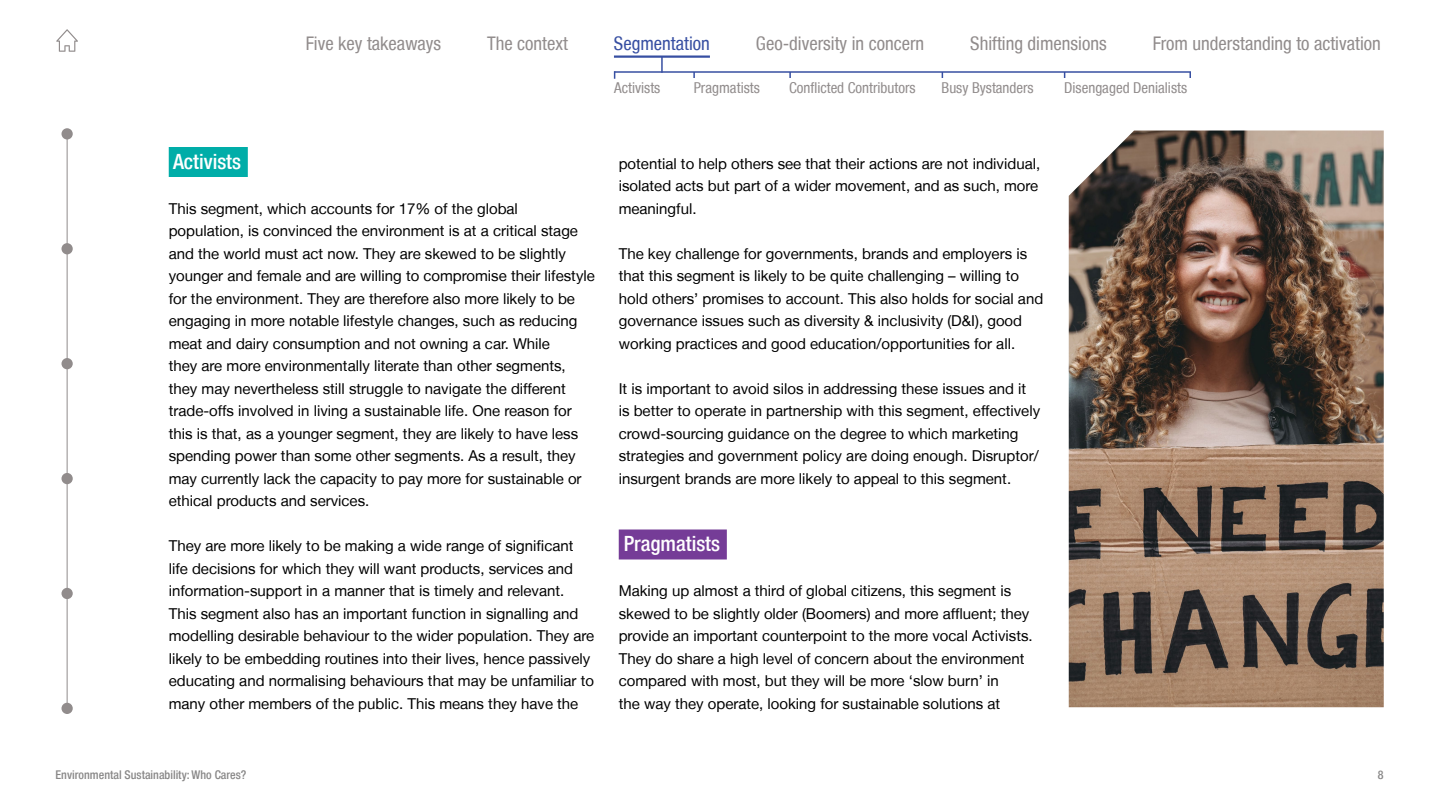
<style>
.page{position:relative;width:1440px;height:810px;background:#fff}
.page>*{position:absolute;margin:0;border:0;box-sizing:border-box;transform-origin:0 0}
.t1{font:500 condensed 21px "Helvetica Neue LT";color:#fff}
.t2{font:condensed 18.75px "Helvetica Neue LT";color:#918c8c}
.t3{font:condensed 18.75px "Helvetica Neue LT";color:#374fa2}
.t4{font:15px/22.5px "Helvetica Neue LT";color:#000}
.t5{font:condensed 15px "Helvetica Neue LT";color:#918c8c}
.t6{font:500 condensed 12px "Helvetica Neue LT";color:#888787}
</style>
<div class="page">
<img style="left:1069px;top:130px;width:315px;height:577px">
<div style="left:169px;top:147px;width:79px;height:30px;background:#00ada8"></div>
<div style="left:619px;top:530px;width:108px;height:30px;background:#753c97"></div>
<hr style="left:614px;top:71px;width:577px;height:2px;background:#374fa2">
<svg style="left:661px;top:58px;width:2px;height:15px"></svg>
<svg style="left:56px;top:29px;width:22px;height:23px"></svg>
<hr style="left:67px;top:134px;width:1px;height:580px;background:#918c8c">
<div style="left:62px;top:128px;width:11px;height:12px;background:#918c8c;border-radius:50%"></div>
<div style="left:62px;top:243px;width:11px;height:11px;background:#918c8c;border-radius:50%"></div>
<div style="left:62px;top:358px;width:11px;height:11px;background:#918c8c;border-radius:50%"></div>
<div style="left:62px;top:473px;width:11px;height:11px;background:#918c8c;border-radius:50%"></div>
<div style="left:62px;top:588px;width:11px;height:11px;background:#918c8c;border-radius:50%"></div>
<div style="left:62px;top:703px;width:11px;height:11px;background:#918c8c;border-radius:50%"></div>
<hr style="left:614px;top:55px;width:96px;height:3px;background:#374fa2">
<p class="t2" style="left:306px;top:33px;width:137px">Five key takeaways</p>
<p class="t2" style="left:487px;top:33px;width:82px">The context</p>
<p class="t3" style="left:614px;top:33px;width:97px">Segmentation</p>
<p class="t2" style="left:756px;top:33px;width:170px">Geo-diversity in concern</p>
<p class="t2" style="left:970px;top:33px;width:138px">Shifting dimensions</p>
<p class="t2" style="left:1153px;top:33px;width:230px">From understanding to activation</p>
<p class="t5" style="left:614px;top:79px;width:48px">Activists</p>
<p class="t5" style="left:694px;top:79px;width:68px">Pragmatists</p>
<p class="t5" style="left:789px;top:79px;width:128px">Conflicted Contributors</p>
<p class="t5" style="left:942px;top:79px;width:94px">Busy Bystanders</p>
<p class="t5" style="left:1064px;top:79px;width:124px">Disengaged Denialists</p>
<h1 class="t1" style="left:173px;top:149px;width:70px">Activists</h1>
<p class="t4" style="left:169px;top:197px;width:428px">This segment, which accounts for 17% of the global population, is convinced the environment is at a critical stage and the world must act now. They are skewed to be slightly younger and female and are willing to compromise their lifestyle for the environment. They are therefore also more likely to be engaging in more notable lifestyle changes, such as reducing meat and dairy consumption and not owning a car. While<br>they are more environmentally literate than other segments, they may nevertheless still struggle to navigate the different trade-offs involved in living a sustainable life. One reason for this is that, as a younger segment, they are likely to have less spending power than some other segments. As a result, they may currently lack the capacity to pay more for sustainable or ethical products and services.</p>
<p class="t4" style="left:169px;top:534px;width:427px">They are more likely to be making a wide range of significant life decisions for which they will want products, services and information-support in a manner that is timely and relevant.<br>This segment also has an important function in signalling and modelling desirable behaviour to the wider population. They are likely to be embedding routines into their lives, hence passively educating and normalising behaviours that may be unfamiliar to many other members of the public. This means they have the</p>
<p class="t4" style="left:619px;top:152px;width:423px">potential to help others see that their actions are not individual, isolated acts but part of a wider movement, and as such, more meaningful.</p>
<p class="t4" style="left:619px;top:242px;width:426px">The key challenge for governments, brands and employers is that this segment is likely to be quite challenging – willing to hold others’ promises to account. This also holds for social and governance issues such as diversity &amp; inclusivity (D&amp;I), good working practices and good education/opportunities for all.</p>
<p class="t4" style="left:619px;top:377px;width:423px">It is important to avoid silos in addressing these issues and it is better to operate in partnership with this segment, effectively crowd-sourcing guidance on the degree to which marketing strategies and government policy are doing enough. Disruptor/ insurgent brands are more likely to appeal to this segment.</p>
<h1 class="t1" style="left:624px;top:531px;width:98px">Pragmatists</h1>
<p class="t4" style="left:619px;top:579px;width:415px">Making up almost a third of global citizens, this segment is skewed to be slightly older (Boomers) and more affluent; they provide an important counterpoint to the more vocal Activists.<br>They do share a high level of concern about the environment compared with most, but they will be more ‘slow burn’ in<br>the way they operate, looking for sustainable solutions at</p>
<p class="t6" style="left:56px;top:768px;width:192px">Environmental Sustainability: Who Cares?</p>
<p class="t6" style="left:1378px;top:768px;width:7px">8</p>
</div>
